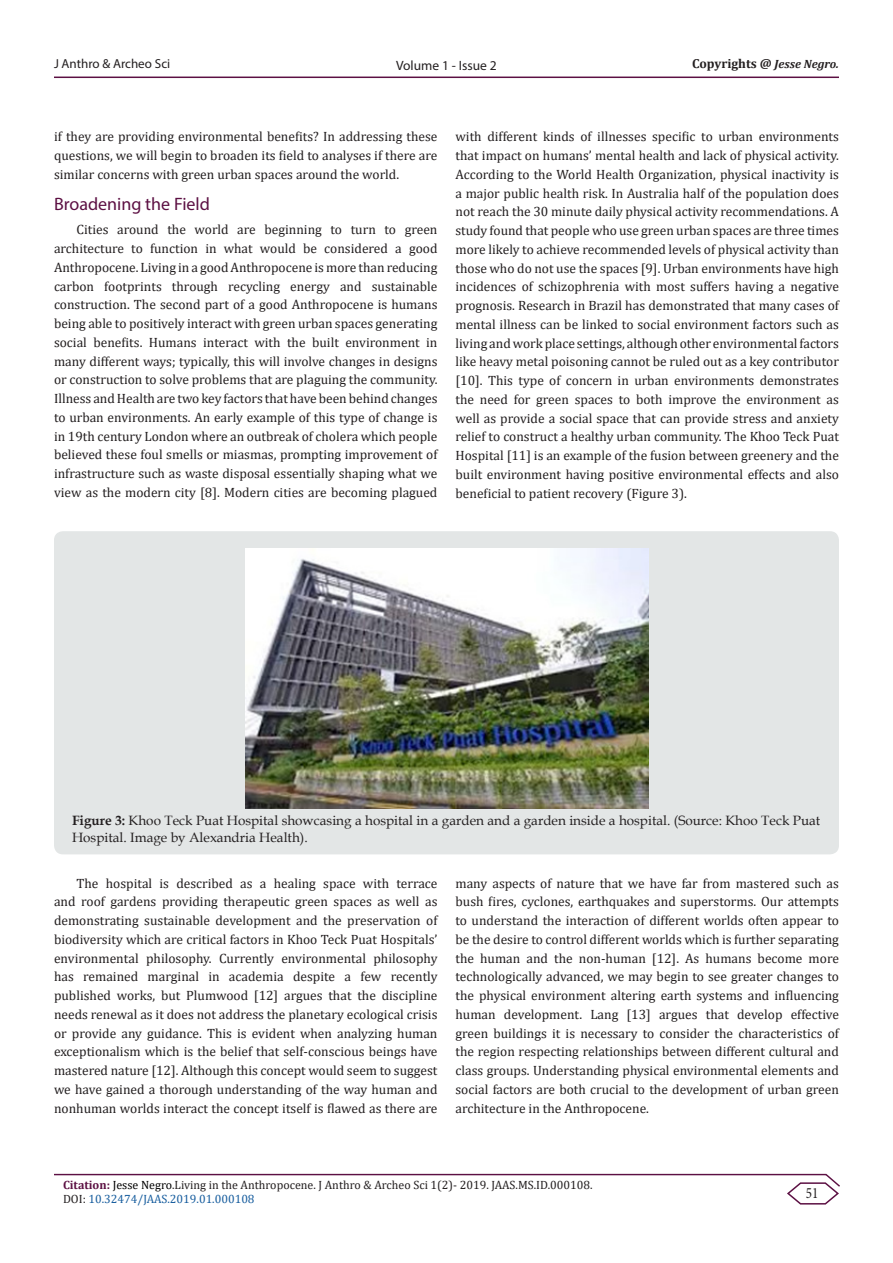
<style>
.page{position:relative;width:893px;height:1263px;background:#fff}
.page>*{position:absolute;margin:0;border:0;box-sizing:border-box;transform-origin:0 0}
.t1{font:18px "Myriad Pro";color:#5c1043}
.t2{font:15.75px "Minion Pro";color:#231f20;scale:.83 1}
.t3{font:13.5px/18.8px "Cambria";color:#231f20;text-align:justify}
.t4{font:13.5px/16.2px "Book Antiqua";color:#231f20}
.t5{font:13.5px "Myriad Pro";color:#231f20}
.t6{font:700 13.05px "Cambria";color:#231f20}
.t7{font:13.05px "Myriad Pro";color:#231f20}
.t8{font:12px/14.4px "Cambria";color:#231f20}
.s1{font-style:italic;font-size:12px}
.s2{font-weight:700}
.s3{font-weight:700;color:#5c1043}
.s4{color:#000}
.s5{color:#175d9e}
</style>
<div class="page">
<hr style="left:54px;top:77px;width:785px;height:1px;background:#5c1043">
<hr style="left:54px;top:1174px;width:772px;height:1px;background:#5c1043">
<svg style="left:786px;top:1173px;width:54px;height:32px"></svg>
<div style="left:54px;top:531px;width:785px;height:323px;background:#e3e6e6;border-radius:9px"></div>
<img style="left:245px;top:548px;width:403px;height:261px">
<p class="t7" style="left:54px;top:56px;width:118px">J Anthro &amp; Archeo Sci</p>
<p class="t5" style="left:396px;top:57px;width:102px">Volume 1 - Issue 2</p>
<p class="t6" style="left:692px;top:54px;width:148px">Copyrights @ <span class="s1">Jesse Negro.</span></p>
<p class="t3" style="left:54px;top:127px;width:385px">if they are providing environmental benefits? In addressing these questions, we will begin to broaden its field to analyses if there are similar concerns with green urban spaces around the world.</p>
<p class="t1" style="left:54px;top:192px;width:157px">Broadening the Field</p>
<p class="t3" style="left:54px;top:220px;width:385px;text-indent:22px">Cities around the world are beginning to turn to green architecture to function in what would be considered a good Anthropocene. Living in a good Anthropocene is more than reducing carbon footprints through recycling energy and sustainable construction. The second part of a good Anthropocene is humans being able to positively interact with green urban spaces generating social benefits. Humans interact with the built environment in many different ways; typically, this will involve changes in designs or construction to solve problems that are plaguing the community.<br>Illness and Health are two key factors that have been behind changes to urban environments. An early example of this type of change is in 19th century London where an outbreak of cholera which people believed these foul smells or miasmas, prompting improvement of infrastructure such as waste disposal essentially shaping what we view as the modern city [8]. Modern cities are becoming plagued</p>
<p class="t3" style="left:455px;top:127px;width:385px">with different kinds of illnesses specific to urban environments that impact on humans’ mental health and lack of physical activity.<br>According to the World Health Organization, physical inactivity is a major public health risk. In Australia half of the population does not reach the 30 minute daily physical activity recommendations. A study found that people who use green urban spaces are three times more likely to achieve recommended levels of physical activity than those who do not use the spaces [9]. Urban environments have high incidences of schizophrenia with most suffers having a negative prognosis. Research in Brazil has demonstrated that many cases of mental illness can be linked to social environment factors such as living and work place settings, although other environmental factors like heavy metal poisoning cannot be ruled out as a key contributor [10]. This type of concern in urban environments demonstrates the need for green spaces to both improve the environment as well as provide a social space that can provide stress and anxiety relief to construct a healthy urban community. The Khoo Teck Puat Hospital [11] is an example of the fusion between greenery and the built environment having positive environmental effects and also beneficial to patient recovery (Figure 3).</p>
<p class="t4" style="left:72px;top:812px;width:750px"><span class="s2">Figure 3:</span> Khoo Teck Puat Hospital showcasing a hospital in a garden and a garden inside a hospital. (Source: Khoo Teck Puat<br>Hospital. Image by Alexandria Health).</p>
<p class="t3" style="left:54px;top:873px;width:385px;text-indent:22px">The hospital is described as a healing space with terrace and roof gardens providing therapeutic green spaces as well as demonstrating sustainable development and the preservation of biodiversity which are critical factors in Khoo Teck Puat Hospitals’ environmental philosophy. Currently environmental philosophy has remained marginal in academia despite a few recently published works, but Plumwood [12] argues that the discipline needs renewal as it does not address the planetary ecological crisis or provide any guidance. This is evident when analyzing human exceptionalism which is the belief that self-conscious beings have mastered nature [12]. Although this concept would seem to suggest we have gained a thorough understanding of the way human and nonhuman worlds interact the concept itself is flawed as there are</p>
<p class="t3" style="left:455px;top:873px;width:385px">many aspects of nature that we have far from mastered such as bush fires, cyclones, earthquakes and superstorms. Our attempts to understand the interaction of different worlds often appear to be the desire to control different worlds which is further separating the human and the non-human [12]. As humans become more technologically advanced, we may begin to see greater changes to the physical environment altering earth systems and influencing human development. Lang [13] argues that develop effective green buildings it is necessary to consider the characteristics of the region respecting relationships between different cultural and class groups. Understanding physical environmental elements and social factors are both crucial to the development of urban green architecture in the Anthropocene.</p>
<p class="t8" style="left:63px;top:1177px;width:531px"><span class="s3">Citation:</span> <span class="s4">Jesse Negro</span>.Living in the Anthropocene. J Anthro &amp; Archeo Sci 1(2)- 2019. JAAS.MS.ID.000108.<br>DOI: <span class="s5">10.32474/JAAS.2019.01.000108</span></p>
<p class="t2" style="left:806px;top:1182px;width:17px">51</p>
</div>
